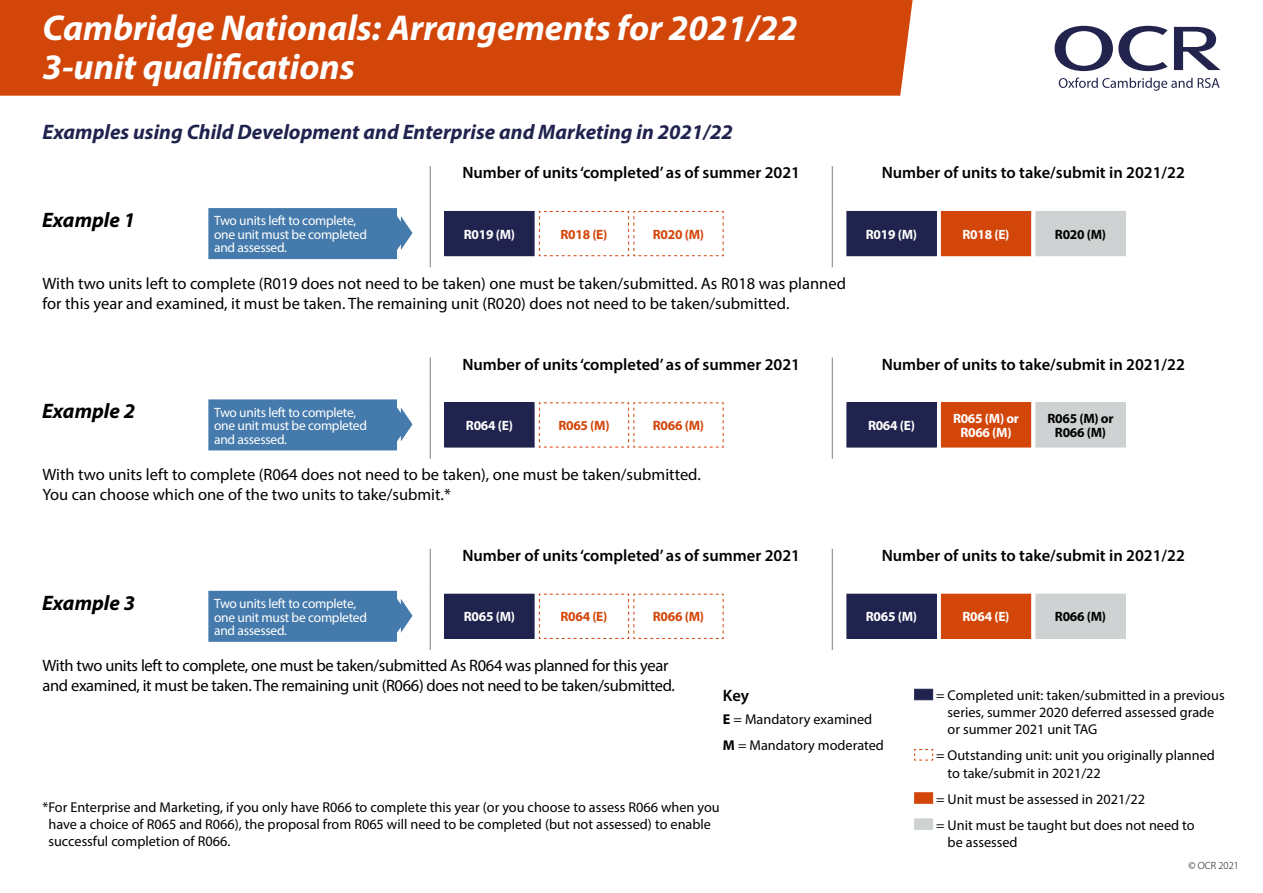
<style>
.page{position:relative;width:1263px;height:893px;background:#fff}
.page>*{position:absolute;margin:0;border:0;box-sizing:border-box;transform-origin:0 0}
.t1{font:italic 700 36px/39px "Myriad Pro";color:#fff}
.t2{font:italic 700 21px "Myriad Pro";color:#20234e}
.t3{font:italic 700 21px "Myriad Pro";color:#000}
.t4{font:16.5px/19.8px "Myriad Pro";color:#000}
.t5{font:600 16.5px "Myriad Pro";color:#000}
.t6{font:16.5px/19.8px "Myriad Pro";letter-spacing:-.02em;color:#000}
.t7{font:14.25px/17.1px "Myriad Pro";color:#000}
.t8{font:13.5px/13.5px "Myriad Pro";letter-spacing:-.02em;color:#fff}
.t9{font:700 13.5px/13.5px "Myriad Pro";letter-spacing:-.02em;color:#fff;text-align:center}
.t10{font:700 13.5px "Myriad Pro";letter-spacing:-.02em;color:#d2460a}
.t11{font:700 13.5px/13.5px "Myriad Pro";letter-spacing:-.02em;color:#000;text-align:center}
.t12{font:300 10.5px "Myriad Pro";color:#000}
.s1{font-weight:700}
</style>
<div class="page">
<div style="left:0;top:0;width:913px;height:96px;background:#d2460a"></div>
<svg style="left:1059px;top:78px;width:133px;height:13px"></svg>
<svg style="left:1198px;top:78px;width:21px;height:10px"></svg>
<svg style="left:1174px;top:27px;width:46px;height:43px"></svg>
<svg style="left:1054px;top:26px;width:113px;height:45px"></svg>
<svg style="left:208px;top:399px;width:204px;height:51px;background:#4e80b0"></svg>
<svg style="left:208px;top:208px;width:204px;height:51px;background:#4d80af"></svg>
<svg style="left:1031px;top:211px;width:1px;height:45px"></svg>
<hr style="left:832px;top:166px;width:1px;height:43px;background:#808080">
<hr style="left:832px;top:209px;width:1px;height:58px;background:#808080">
<hr style="left:430px;top:166px;width:1px;height:43px;background:#808080">
<hr style="left:430px;top:209px;width:1px;height:58px;background:#808080">
<div style="left:445px;top:211px;width:89px;height:45px;background:#20234e"></div>
<svg style="left:539px;top:211px;width:185px;height:45px"></svg>
<div style="left:847px;top:211px;width:89px;height:45px;background:#20234e"></div>
<div style="left:941px;top:211px;width:90px;height:45px;background:#d2460a"></div>
<div style="left:1036px;top:211px;width:89px;height:45px;background:#cfd2d3"></div>
<svg style="left:1031px;top:402px;width:1px;height:46px"></svg>
<hr style="left:832px;top:357px;width:1px;height:43px;background:#808080">
<hr style="left:832px;top:400px;width:1px;height:59px;background:#808080">
<hr style="left:430px;top:357px;width:1px;height:43px;background:#808080">
<hr style="left:430px;top:400px;width:1px;height:59px;background:#808080">
<div style="left:445px;top:403px;width:89px;height:44px;background:#20234e"></div>
<div style="left:444px;top:402px;width:90px;height:45px;border:1px solid #20234e"></div>
<svg style="left:539px;top:402px;width:185px;height:46px"></svg>
<div style="left:847px;top:403px;width:89px;height:44px;background:#20234e"></div>
<div style="left:846px;top:402px;width:90px;height:45px;border:1px solid #20234e"></div>
<div style="left:941px;top:403px;width:90px;height:44px;background:#d2460a"></div>
<div style="left:941px;top:402px;width:90px;height:45px;border:1px solid #d2460a"></div>
<div style="left:1036px;top:403px;width:89px;height:44px;background:#cfd2d3"></div>
<div style="left:1035px;top:402px;width:90px;height:45px;border:1px solid #cfd2d3"></div>
<div style="left:914px;top:689px;width:19px;height:11px;background:#20234e;border:1px solid #20234e"></div>
<svg style="left:914px;top:749px;width:19px;height:12px"></svg>
<div style="left:914px;top:792px;width:19px;height:12px;background:#d2460a;border:1px solid #d2460a"></div>
<div style="left:914px;top:818px;width:19px;height:12px;background:#cfd2d3;border:1px solid #cfd2d3"></div>
<svg style="left:208px;top:591px;width:204px;height:51px;background:#4d80af"></svg>
<svg style="left:1031px;top:594px;width:1px;height:45px"></svg>
<hr style="left:832px;top:549px;width:1px;height:43px;background:#808080">
<hr style="left:832px;top:592px;width:1px;height:58px;background:#808080">
<hr style="left:430px;top:549px;width:1px;height:43px;background:#808080">
<hr style="left:430px;top:592px;width:1px;height:58px;background:#808080">
<div style="left:445px;top:594px;width:89px;height:44px;background:#20234e"></div>
<div style="left:444px;top:594px;width:90px;height:45px;border:1px solid #20234e"></div>
<svg style="left:539px;top:593px;width:185px;height:46px"></svg>
<div style="left:847px;top:594px;width:89px;height:44px;background:#20234e"></div>
<div style="left:846px;top:594px;width:90px;height:45px;border:1px solid #20234e"></div>
<div style="left:941px;top:594px;width:90px;height:44px;background:#d2460a"></div>
<div style="left:941px;top:594px;width:90px;height:45px;border:1px solid #d2460a"></div>
<div style="left:1036px;top:594px;width:89px;height:44px;background:#cfd2d3"></div>
<div style="left:1035px;top:594px;width:90px;height:45px;border:1px solid #cfd2d3"></div>
<h1 class="t1" style="left:43px;top:7px;width:756px">Cambridge Nationals: Arrangements for 2021/22<br>3-unit qualifications</h1>
<h2 class="t2" style="left:43px;top:118px;width:692px">Examples using Child Development and Enterprise and Marketing in 2021/22</h2>
<h2 class="t3" style="left:42px;top:206px;width:95px">Example 1</h2>
<p class="t8" style="left:214px;top:214px;width:154px">Two units left to complete, one unit must be completed and assessed.</p>
<p class="t5" style="left:462px;top:162px;width:339px">Number of units ‘completed’ as of summer 2021</p>
<p class="t5" style="left:882px;top:162px;width:305px">Number of units to take/submit in 2021/22</p>
<p class="t9" style="left:464px;top:227px;width:53px">R019 (M)</p>
<p class="t10" style="left:560px;top:225px;width:49px">R018 (E)</p>
<p class="t10" style="left:653px;top:225px;width:53px">R020 (M)</p>
<p class="t9" style="left:866px;top:227px;width:53px">R019 (M)</p>
<p class="t9" style="left:962px;top:227px;width:49px">R018 (E)</p>
<p class="t11" style="left:1055px;top:227px;width:53px">R020 (M)</p>
<p class="t4" style="left:43px;top:273px;width:805px">With two units left to complete (R019 does not need to be taken) one must be taken/submitted. As R018 was planned for this year and examined, it must be taken. The remaining unit (R020) does not need to be taken/submitted.</p>
<h2 class="t3" style="left:42px;top:397px;width:95px">Example 2</h2>
<p class="t8" style="left:214px;top:405px;width:154px">Two units left to complete, one unit must be completed and assessed.</p>
<p class="t5" style="left:462px;top:354px;width:339px">Number of units ‘completed’ as of summer 2021</p>
<p class="t5" style="left:882px;top:354px;width:305px">Number of units to take/submit in 2021/22</p>
<p class="t9" style="left:466px;top:418px;width:49px">R064 (E)</p>
<p class="t10" style="left:558px;top:417px;width:53px">R065 (M)</p>
<p class="t10" style="left:653px;top:417px;width:53px">R066 (M)</p>
<p class="t9" style="left:868px;top:418px;width:49px">R064 (E)</p>
<p class="t9" style="left:953px;top:411px;width:68px">R065 (M) or<br>R066 (M)</p>
<p class="t11" style="left:1047px;top:411px;width:68px">R065 (M) or<br>R066 (M)</p>
<p class="t4" style="left:43px;top:464px;width:660px">With two units left to complete (R064 does not need to be taken), one must be taken/submitted.<br>You can choose which one of the two units to take/submit.*</p>
<p class="t5" style="left:462px;top:545px;width:339px">Number of units ‘completed’ as of summer 2021</p>
<p class="t5" style="left:882px;top:545px;width:305px">Number of units to take/submit in 2021/22</p>
<h2 class="t3" style="left:42px;top:589px;width:95px">Example 3</h2>
<p class="t8" style="left:214px;top:597px;width:154px">Two units left to complete, one unit must be completed and assessed.</p>
<p class="t9" style="left:464px;top:610px;width:53px">R065 (M)</p>
<p class="t10" style="left:560px;top:608px;width:49px">R064 (E)</p>
<p class="t10" style="left:653px;top:608px;width:53px">R066 (M)</p>
<p class="t9" style="left:866px;top:610px;width:53px">R065 (M)</p>
<p class="t9" style="left:962px;top:610px;width:49px">R064 (E)</p>
<p class="t11" style="left:1055px;top:610px;width:53px">R066 (M)</p>
<p class="t6" style="left:43px;top:656px;width:634px">With two units left to complete, one must be taken/submitted As R064 was planned for this year and examined, it must be taken. The remaining unit (R066) does not need to be taken/submitted.</p>
<p class="t7" style="left:947px;top:687px;width:279px;text-indent:-12px">= Completed unit: taken/submitted in a previous series, summer 2020 deferred assessed grade or summer 2021 unit TAG</p>
<p class="t7" style="left:947px;top:747px;width:269px;text-indent:-12px">= Outstanding unit: unit you originally planned to take/submit in 2021/22</p>
<p class="t7" style="left:936px;top:786px;width:260px;line-height:26.1px">= Unit must be assessed in 2021/22<br>= Unit must be taught but does not need to</p>
<p class="t7" style="left:947px;top:833px;width:72px">be assessed</p>
<p class="t5" style="left:723px;top:685px;width:28px">Key</p>
<p class="t7" style="left:723px;top:706px;width:163px;line-height:26.1px"><span class="s1">E</span> = Mandatory examined<br><span class="s1">M</span> = Mandatory moderated</p>
<p class="t7" style="left:48px;top:799px;width:673px;text-indent:-6px">*For Enterprise and Marketing, if you only have R066 to complete this year (or you choose to assess R066 when you have a choice of R065 and R066), the proposal from R065 will need to be completed (but not assessed) to enable successful completion of R066.</p>
<p class="t12" style="left:1188px;top:859px;width:52px">© OCR 2021</p>
</div>
